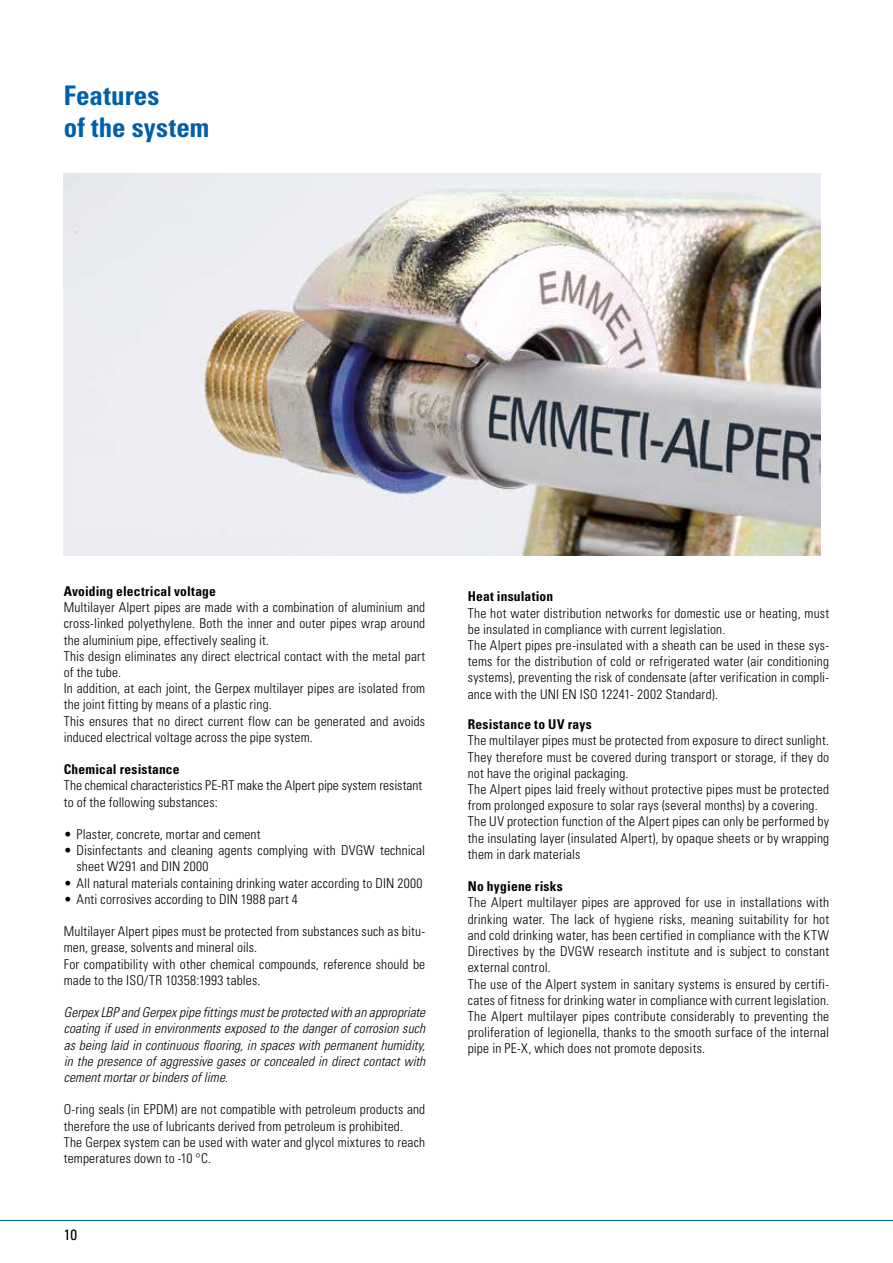
<style>
.page{position:relative;width:893px;height:1263px;background:#fff}
.page>*{position:absolute;margin:0;border:0;box-sizing:border-box;transform-origin:0 0}
.t1{font:700 condensed 27px/32.4px "Univers";letter-spacing:.01em;color:#005faa}
.t2{font:condensed 15px "Univers";color:#000}
.t3{font:300 condensed 13.5px/16.2px "Univers";letter-spacing:.015em;color:#000}
.t4{font:italic 300 condensed 13.5px/16.2px "Univers";letter-spacing:.005em;color:#000;text-align:justify}
.t5{font:700 condensed 13.5px "Univers";letter-spacing:.015em;color:#000}
</style>
<div class="page">
<hr style="left:0;top:1220px;width:893px;height:1px;background:#005faa">
<img style="left:64px;top:173px;width:756px;height:383px">
<h1 class="t1" style="left:64px;top:79px;width:147px">Features<br>of the system</h1>
<p class="t5" style="left:64px;top:583px;width:154px">Avoiding electrical voltage</p>
<p class="t3" style="left:64px;top:599px;width:363px">Multilayer Alpert pipes are made with a combination of aluminium and cross-linked polyethylene. Both the inner and outer pipes wrap around the aluminium pipe, effectively sealing it.<br>This design eliminates any direct electrical contact with the metal part of the tube.<br>In addition, at each joint, the Gerpex multilayer pipes are isolated from the joint fitting by means of a plastic ring.<br>This ensures that no direct current flow can be generated and avoids induced electrical voltage across the pipe system.</p>
<p class="t5" style="left:64px;top:761px;width:117px">Chemical resistance</p>
<p class="t3" style="left:64px;top:777px;width:360px">The chemical characteristics PE-RT make the Alpert pipe system resistant to of the following substances:</p>
<p class="t3" style="left:64px;top:826px;width:198px">• Plaster, concrete, mortar and cement</p>
<p class="t3" style="left:77px;top:842px;width:350px;text-indent:-13px">• Disinfectants and cleaning agents complying with DVGW technical sheet W291 and DIN 2000</p>
<p class="t3" style="left:64px;top:875px;width:360px">• All natural materials containing drinking water according to DIN 2000</p>
<p class="t3" style="left:64px;top:891px;width:236px">• Anti corrosives according to DIN 1988 part 4</p>
<p class="t3" style="left:64px;top:923px;width:363px">Multilayer Alpert pipes must be protected from substances such as bitu&shy;men, grease, solvents and mineral oils.<br>For compatibility with other chemical compounds, reference should be made to the ISO/TR 10358:1993 tables.</p>
<p class="t4" style="left:64px;top:1004px;width:363px">Gerpex LBP and Gerpex pipe fittings must be protected with an appropriate coating if used in environments exposed to the danger of corrosion such as being laid in continuous flooring, in spaces with permanent humidity, in the presence of aggressive gases or concealed in direct contact with cement mortar or binders of lime.</p>
<p class="t3" style="left:64px;top:1101px;width:363px">O-ring seals (in EPDM) are not compatible with petroleum products and therefore the use of lubricants derived from petroleum is prohibited.<br>The Gerpex system can be used with water and glycol mixtures to reach temperatures down to -10 °C.</p>
<p class="t2" style="left:64px;top:1225px;width:15px">10</p>
<p class="t5" style="left:468px;top:588px;width:87px">Heat insulation</p>
<p class="t3" style="left:468px;top:605px;width:363px">The hot water distribution networks for domestic use or heating, must be insulated in compliance with current legislation.<br>The Alpert pipes pre-insulated with a sheath can be used in these sys&shy;tems for the distribution of cold or refrigerated water (air conditioning systems), preventing the risk of condensate (after verification in compli&shy;ance with the UNI EN ISO 12241- 2002 Standard).</p>
<p class="t5" style="left:468px;top:716px;width:126px">Resistance to UV rays</p>
<p class="t3" style="left:468px;top:733px;width:363px">The multilayer pipes must be protected from exposure to direct sunlight.<br>They therefore must be covered during transport or storage, if they do not have the original packaging.<br>The Alpert pipes laid freely without protective pipes must be protected from prolonged exposure to solar rays (several months) by a covering.<br>The UV protection function of the Alpert pipes can only be performed by the insulating layer (insulated Alpert), by opaque sheets or by wrapping them in dark materials</p>
<p class="t5" style="left:468px;top:878px;width:97px">No hygiene risks</p>
<p class="t3" style="left:468px;top:895px;width:363px">The Alpert multilayer pipes are approved for use in installations with drinking water. The lack of hygiene risks, meaning suitability for hot and cold drinking water, has been certified in compliance with the KTW Directives by the DVGW research institute and is subject to constant external control.<br>The use of the Alpert system in sanitary systems is ensured by certifi&shy;cates of fitness for drinking water in compliance with current legislation.<br>The Alpert multilayer pipes contribute considerably to preventing the proliferation of legionella, thanks to the smooth surface of the internal pipe in PE-X, which does not promote deposits.</p>
</div>
